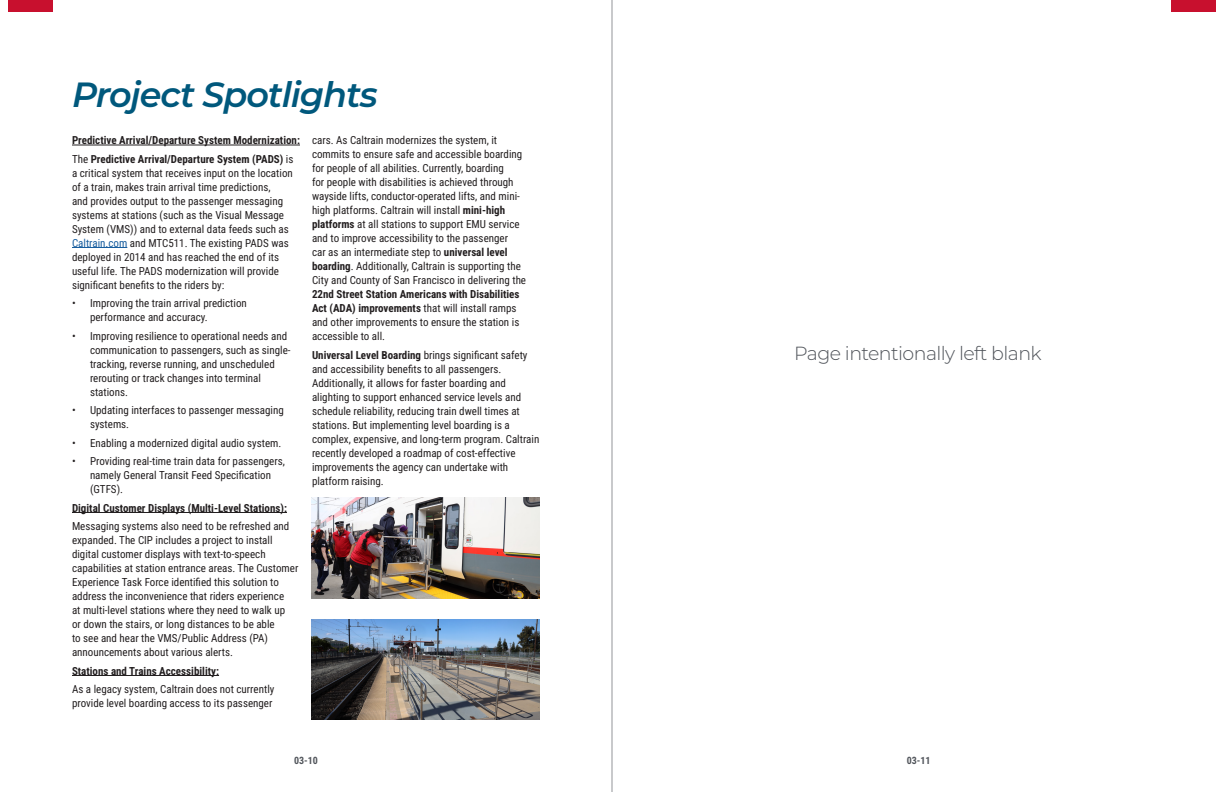
<style>
.page{position:relative;width:1224px;height:792px;background:#fff}
.page>*{position:absolute;margin:0;border:0;box-sizing:border-box;transform-origin:0 0}
.Titles_Blue{font:italic 600 35px "Montserrat";letter-spacing:-.03em;color:#00587c}
.Subtitles_black{font:300 19px "Montserrat";letter-spacing:-.03em;color:#50545a}
.Paragraph_Black{font:11px/14px "Roboto Condensed";color:#231f20}
.Paragraph_Black-2{font:700 11px "Roboto Condensed";color:#231f20}
.Paragraph_black-do_not_use{font:700 10px "Roboto Condensed";color:#50545a}
.s1{font-weight:700}
.s2{color:#175d9e}
</style>
<div class="page">
<hr style="left:612px;top:0;width:1px;height:792px;background:#939598">
<div style="left:1171px;top:0;width:45px;height:12px;background:#c8102e"></div>
<img style="left:312px;top:498px;width:228px;height:101px">
<img style="left:312px;top:619px;width:228px;height:101px">
<div style="left:8px;top:0;width:45px;height:12px;background:#c8102e"></div>
<hr style="left:72px;top:145px;width:228px;height:1px;background:#231f20">
<hr style="left:72px;top:247px;width:55px;height:1px;background:#175d9e">
<hr style="left:72px;top:512px;width:215px;height:1px;background:#231f20">
<hr style="left:72px;top:675px;width:147px;height:1px;background:#231f20">
<p class="Titles_Blue" style="left:72px;top:69px;width:307px">Project Spotlights</p>
<p class="Paragraph_Black-2" style="left:72px;top:133px;width:230px">Predictive Arrival/Departure System Modernization:</p>
<p class="Paragraph_Black" style="left:72px;top:151px;width:223px">The <span class="s1">Predictive Arrival/Departure System (PADS)</span> is a critical system that receives input on the location of a train, makes train arrival time predictions,<br>and provides output to the passenger messaging systems at stations (such as the Visual Message System (VMS)) and to external data feeds such as <span class="s2">Caltrain.com</span> and MTC511. The existing PADS was deployed in 2014 and has reached the end of its useful life. The PADS modernization will provide significant benefits to the riders by:</p>
<p class="Paragraph_Black" style="left:90px;top:296px;width:158px;text-indent:-18px">• Improving the train arrival prediction performance and accuracy.</p>
<p class="Paragraph_Black" style="left:90px;top:328px;width:202px;text-indent:-18px">• Improving resilience to operational needs and communication to passengers, such as single‐ tracking, reverse running, and unscheduled rerouting or track changes into terminal stations.</p>
<p class="Paragraph_Black" style="left:90px;top:403px;width:195px;text-indent:-18px">• Updating interfaces to passenger messaging systems.</p>
<p class="Paragraph_Black" style="left:72px;top:435px;width:211px">• Enabling a modernized digital audio system.</p>
<p class="Paragraph_Black" style="left:90px;top:454px;width:196px;text-indent:-18px">• Providing real-time train data for passengers, namely General Transit Feed Specification (GTFS).</p>
<p class="Paragraph_Black-2" style="left:72px;top:500px;width:217px">Digital Customer Displays (Multi-Level Stations):</p>
<p class="Paragraph_Black" style="left:72px;top:519px;width:228px">Messaging systems also need to be refreshed and expanded. The CIP includes a project to install digital customer displays with text-to-speech capabilities at station entrance areas. The Customer Experience Task Force identified this solution to address the inconvenience that riders experience<br>at multi-level stations where they need to walk up<br>or down the stairs, or long distances to be able<br>to see and hear the VMS/Public Address (PA) announcements about various alerts.</p>
<p class="Paragraph_Black-2" style="left:72px;top:663px;width:149px">Stations and Trains Accessibility:</p>
<p class="Paragraph_Black" style="left:72px;top:682px;width:204px">As a legacy system, Caltrain does not currently provide level boarding access to its passenger</p>
<p class="Paragraph_Black" style="left:312px;top:133px;width:216px">cars. As Caltrain modernizes the system, it commits to ensure safe and accessible boarding for people of all abilities. Currently, boarding<br>for people with disabilities is achieved through wayside lifts, conductor-operated lifts, and mini&shy;high platforms. Caltrain will install <span class="s1">mini-high platforms</span> at all stations to support EMU service and to improve accessibility to the passenger<br>car as an intermediate step to <span class="s1">universal level boarding</span>. Additionally, Caltrain is supporting the City and County of San Francisco in delivering the <span class="s1">22nd Street Station Americans with Disabilities Act (ADA) improvements</span> that will install ramps and other improvements to ensure the station is accessible to all.</p>
<p class="Paragraph_Black" style="left:312px;top:347px;width:229px"><span class="s1">Universal Level Boarding</span> brings significant safety and accessibility benefits to all passengers.<br>Additionally, it allows for faster boarding and alighting to support enhanced service levels and schedule reliability, reducing train dwell times at stations. But implementing level boarding is a complex, expensive, and long-term program. Caltrain recently developed a roadmap of cost-effective improvements the agency can undertake with platform raising.</p>
<p class="Subtitles_black" style="left:794px;top:341px;width:249px">Page intentionally left blank</p>
<p class="Paragraph_black-do_not_use" style="left:294px;top:753px;width:25px">03-10</p>
<p class="Paragraph_black-do_not_use" style="left:907px;top:753px;width:25px">03-11</p>
</div>
